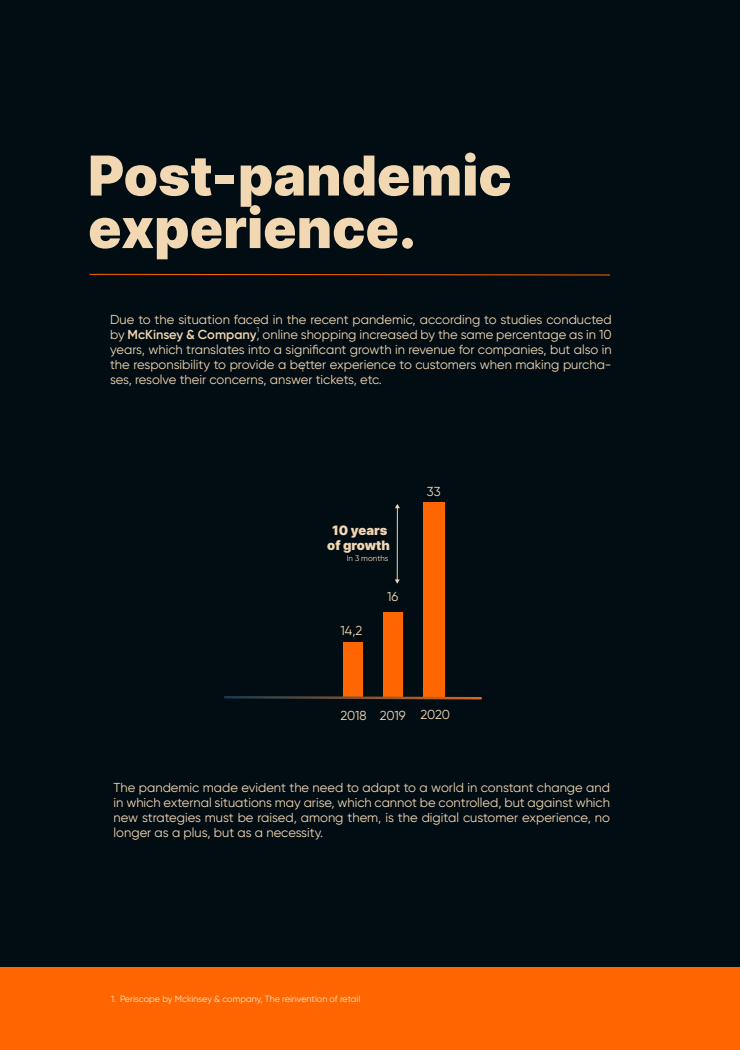
<style>
.page{position:relative;width:740px;height:1050px;background:#010c13}
.page>*{position:absolute;margin:0;border:0;box-sizing:border-box;transform-origin:0 0}
.t1{font:55px/52.5px "Inter";color:#f2d7b3}
.t2{font:13px/15px "Gilroy";color:#f2d7b3;text-align:justify}
.t3{font:13px/15px "Inter";color:#f2d7b3;text-align:center}
.t4{font:9px "Gilroy";color:#ffe4cc}
.t5{font:8px "Gilroy";color:#f2d7b3}
.t6{font:7.15px "Gilroy";color:#f2d7b3}
.t7{font:6.6px "Gilroy";color:#f2d7b3}
.s1{font-weight:600}
</style>
<div class="page">
<div style="left:343px;top:642px;width:20px;height:54px;background:#f60"></div>
<div style="left:383px;top:612px;width:20px;height:86px;background:#f60"></div>
<div style="left:423px;top:502px;width:22px;height:195px;background:#f60"></div>
<hr style="left:397px;top:507px;width:1px;height:73px;background:#f2d7b3">
<svg style="left:395px;top:504px;width:5px;height:4px"></svg>
<svg style="left:395px;top:579px;width:5px;height:5px"></svg>
<svg style="left:224px;top:696px;width:258px;height:4px"></svg>
<div style="left:0;top:967px;width:740px;height:83px;background:#f60"></div>
<svg style="left:89px;top:273px;width:521px;height:3px"></svg>
<h1 class="t1" style="left:88px;top:148px;width:425px">Post-pandemic experience.</h1>
<p class="t2" style="left:110px;top:312px;width:503px">Due to the situation faced in the recent pandemic, according to studies conducted by <span class="s1">McKinsey &amp; Company</span>, online shopping increased by the same percentage as in 10 years, which translates into a significant growth in revenue for companies, but also in the responsibility to provide a better experience to customers when making purcha&shy;ses, resolve their concerns, answer tickets, etc.</p>
<p class="t6" style="left:257px;top:325px;width:4px">1</p>
<p class="t7" style="left:301px;top:366px;width:4px">1</p>
<p class="t3" style="left:327px;top:522px;width:64px">10 years of growth</p>
<p class="t5" style="left:347px;top:553px;width:43px">In 3 months</p>
<p class="t2" style="left:341px;top:623px;width:23px">14,2</p>
<p class="t2" style="left:387px;top:589px;width:13px">16</p>
<p class="t2" style="left:427px;top:484px;width:15px">33</p>
<p class="t2" style="left:340px;top:708px;width:111px">2018 2019 2020</p>
<p class="t2" style="left:114px;top:780px;width:498px">The pandemic made evident the need to adapt to a world in constant change and in which external situations may arise, which cannot be controlled, but against which new strategies must be raised, among them, is the digital customer experience, no longer as a plus, but as a necessity.</p>
<p class="t4" style="left:111px;top:993px;width:251px">1. Periscope by Mckinsey &amp; company, The reinvention of retail</p>
</div>
